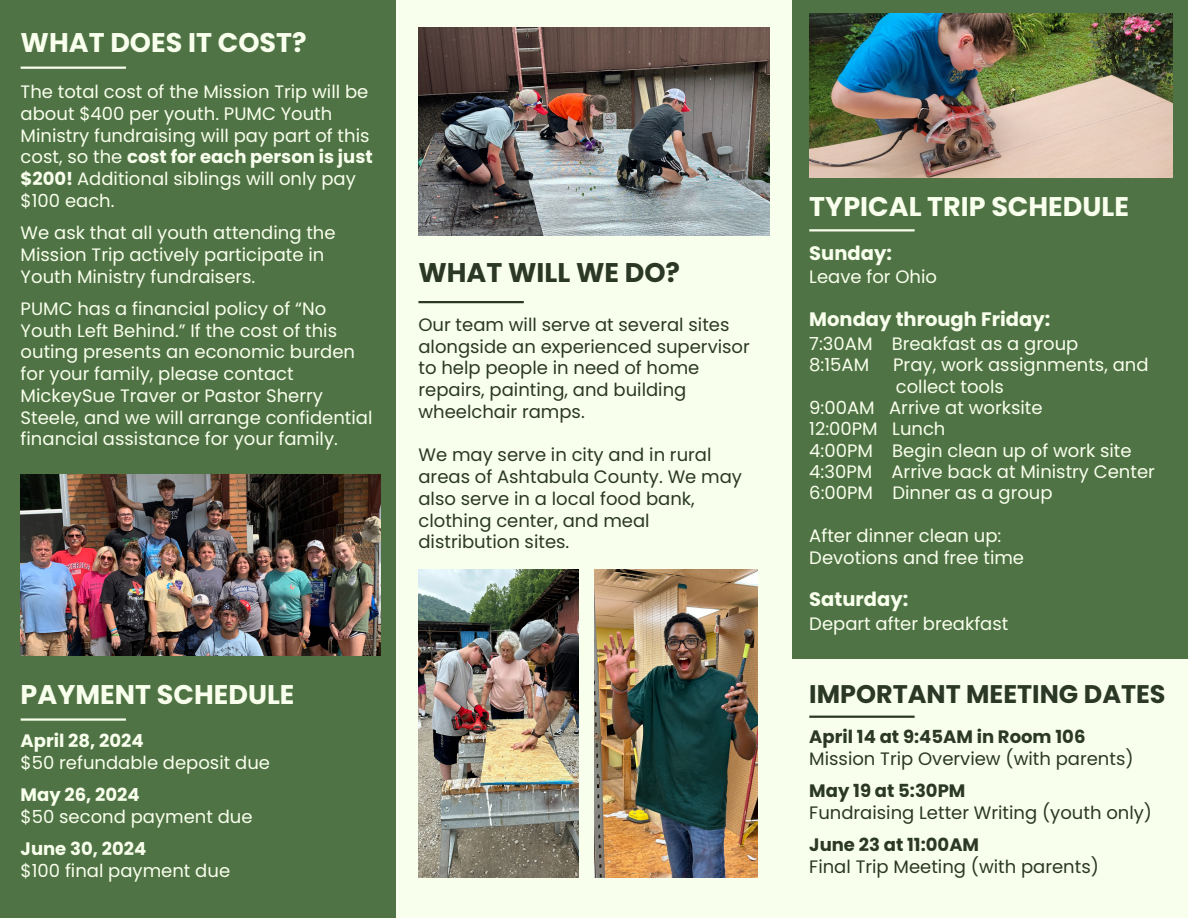
<style>
.page{position:relative;width:1188px;height:918px;background:#4f7344}
.page>*{position:absolute;margin:0;border:0;box-sizing:border-box;transform-origin:0 0}
.t1{font:700 27px "Poppins";color:#f9ffed}
.t2{font:700 27px "Poppins";color:#2b3825}
.t3{font:700 25.5px "Poppins";color:#2b3825}
.t4{font:700 19.5px "Poppins";color:#f9ffed}
.t5{font:18px/21.8px "Poppins";color:#f9ffed}
.t6{font:18px/21.8px "Poppins";color:#2b3825}
.t7{font:700 18px "Poppins";color:#2b3825}
.t8{font:700 18px "Poppins";color:#f9ffed}
.s1{font-weight:700}
</style>
<div class="page">
<div style="left:396px;top:0;width:396px;height:918px;background:#f9ffed"></div>
<img style="left:418px;top:27px;width:351px;height:208px">
<img style="left:21px;top:474px;width:360px;height:181px">
<hr style="left:809px;top:229px;width:106px;height:2px;background:#f9ffed">
<hr style="left:418px;top:301px;width:106px;height:2px;background:#2b3825">
<hr style="left:21px;top:67px;width:105px;height:2px;background:#f9ffed">
<hr style="left:21px;top:718px;width:105px;height:3px;background:#f9ffed">
<div style="left:792px;top:659px;width:396px;height:259px;background:#f9ffed"></div>
<hr style="left:809px;top:716px;width:106px;height:2px;background:#2b3825">
<img style="left:418px;top:569px;width:160px;height:309px">
<img style="left:594px;top:569px;width:163px;height:309px">
<img style="left:809px;top:14px;width:364px;height:163px">
<p class="t1" style="left:21px;top:23px;width:288px">WHAT DOES IT COST?</p>
<p class="t5" style="left:21px;top:81px;width:354px">The total cost of the Mission Trip will be about $400 per youth. PUMC Youth Ministry fundraising will pay part of this cost, so the <span class="s1">cost for each person is just $200!</span> Additional siblings will only pay $100 each.</p>
<p class="t5" style="left:21px;top:222px;width:316px">We ask that all youth attending the<br>Mission Trip actively participate in<br>Youth Ministry fundraisers.</p>
<p class="t5" style="left:21px;top:298px;width:353px">PUMC has a financial policy of “No Youth Left Behind.” If the cost of this outing presents an economic burden for your family, please contact MickeySue Traver or Pastor Sherry Steele, and we will arrange confidential financial assistance for your family.</p>
<p class="t2" style="left:418px;top:254px;width:263px">WHAT WILL WE DO?</p>
<p class="t6" style="left:418px;top:314px;width:333px">Our team will serve at several sites alongside an experienced supervisor to help people in need of home repairs, painting, and building wheelchair ramps.</p>
<p class="t6" style="left:418px;top:444px;width:325px">We may serve in city and in rural areas of Ashtabula County. We may also serve in a local food bank, clothing center, and meal distribution sites.</p>
<p class="t1" style="left:21px;top:676px;width:275px">PAYMENT SCHEDULE</p>
<p class="t8" style="left:21px;top:728px;width:125px">April 28, 2024</p>
<p class="t5" style="left:21px;top:752px;width:251px">$50 refundable deposit due</p>
<p class="t8" style="left:21px;top:782px;width:121px">May 26, 2024</p>
<p class="t5" style="left:21px;top:806px;width:234px">$50 second payment due</p>
<p class="t8" style="left:21px;top:836px;width:127px">June 30, 2024</p>
<p class="t5" style="left:21px;top:860px;width:211px">$100 final payment due</p>
<p class="t1" style="left:809px;top:187px;width:321px">TYPICAL TRIP SCHEDULE</p>
<h1 class="t4" style="left:809px;top:239px;width:84px">Sunday:</h1>
<p class="t5" style="left:809px;top:266px;width:129px">Leave for Ohio</p>
<p class="t4" style="left:809px;top:306px;width:242px">Monday through Friday:</p>
<p class="t5" style="left:809px;top:333px;width:271px">7:30AM Breakfast as a group</p>
<p class="t5" style="left:809px;top:354px;width:61px">8:15AM</p>
<p class="t5" style="left:893px;top:354px;width:257px">Pray, work assignments, and</p>
<p class="t5" style="left:896px;top:375px;width:110px">collect tools</p>
<p class="t5" style="left:809px;top:397px;width:235px">9:00AM Arrive at worksite</p>
<h1 class="t5" style="left:809px;top:418px;width:138px">12:00PM Lunch</h1>
<p class="t5" style="left:809px;top:440px;width:65px">4:00PM</p>
<p class="t5" style="left:892px;top:440px;width:241px">Begin clean up of work site</p>
<p class="t5" style="left:809px;top:461px;width:64px">4:30PM</p>
<p class="t5" style="left:892px;top:461px;width:265px">Arrive back at Ministry Center</p>
<p class="t5" style="left:809px;top:482px;width:65px">6:00PM</p>
<p class="t5" style="left:892px;top:482px;width:162px">Dinner as a group</p>
<p class="t5" style="left:809px;top:525px;width:194px">After dinner clean up:</p>
<p class="t5" style="left:809px;top:546px;width:216px">Devotions and free time</p>
<h1 class="t4" style="left:809px;top:586px;width:100px">Saturday:</h1>
<p class="t5" style="left:809px;top:613px;width:201px">Depart after breakfast</p>
<p class="t3" style="left:809px;top:676px;width:358px">IMPORTANT MEETING DATES</p>
<h1 class="t7" style="left:809px;top:724px;width:278px">April 14 at 9:45AM in Room 106</h1>
<p class="t6" style="left:809px;top:748px;width:326px">Mission Trip Overview (with parents)</p>
<p class="t7" style="left:809px;top:778px;width:158px">May 19 at 5:30PM</p>
<p class="t6" style="left:809px;top:802px;width:344px">Fundraising Letter Writing (youth only)</p>
<p class="t7" style="left:809px;top:832px;width:171px">June 23 at 11:00AM</p>
<p class="t6" style="left:809px;top:856px;width:291px">Final Trip Meeting (with parents)</p>
</div>
